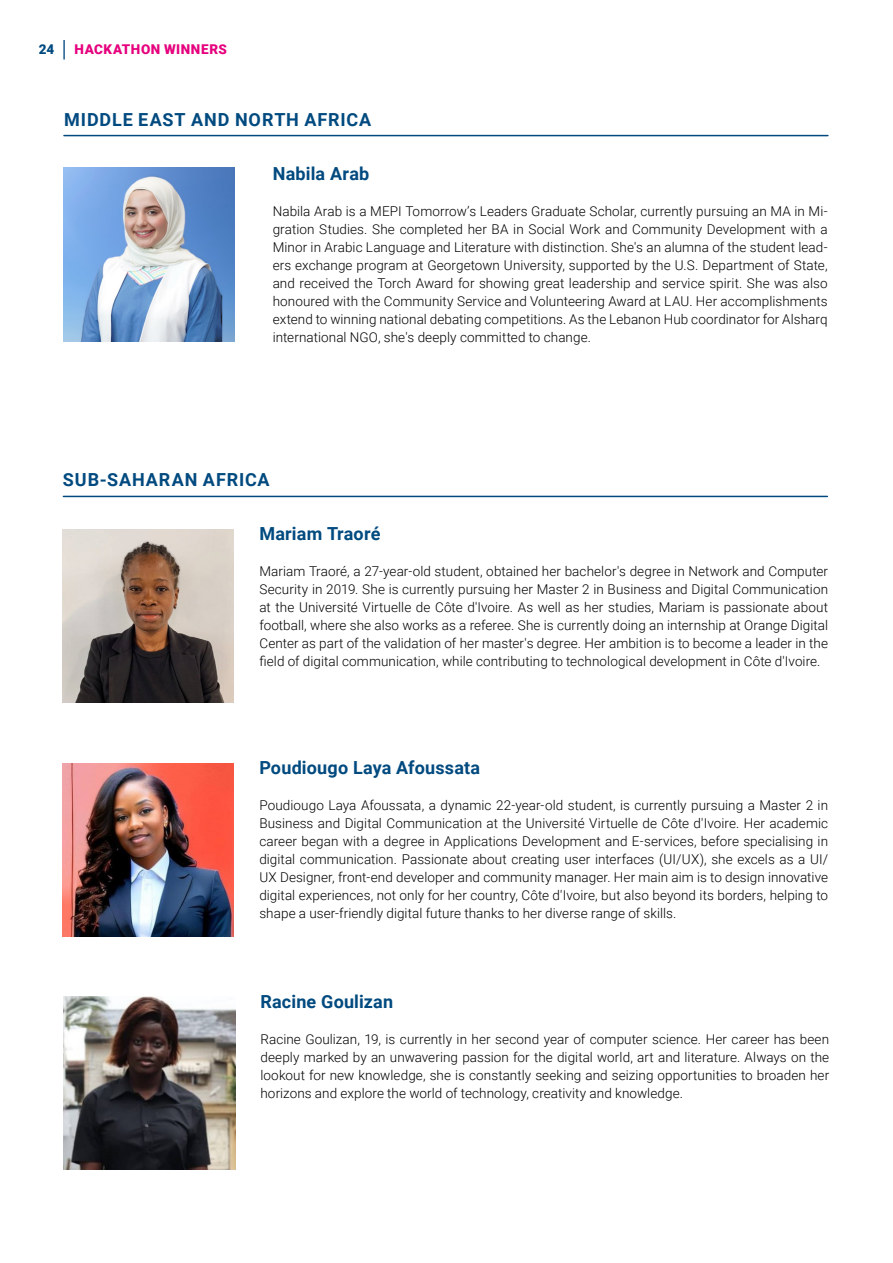
<style>
.page{position:relative;width:893px;height:1263px;background:#fff}
.page>*{position:absolute;margin:0;border:0;box-sizing:border-box;transform-origin:0 0}
.t1{font:700 18px "Roboto";letter-spacing:.015em;color:#004a7f}
.t2{font:700 18px "Roboto";letter-spacing:.05em;color:#004a7f}
.t3{font:700 18px "Roboto";letter-spacing:.055em;color:#004a7f}
.t4{font:300 13.5px/18px "Roboto";letter-spacing:.005em;color:#000;text-align:justify}
.t5{font:900 13.5px "Roboto";color:#e6007d}
.t6{font:900 13.5px "Roboto";color:#004a7f}
</style>
<div class="page">
<hr style="left:63px;top:40px;width:2px;height:20px;background:#1d5d8f">
<img style="left:64px;top:168px;width:171px;height:173px">
<hr style="left:64px;top:135px;width:764px;height:1px;background:#004a7f">
<hr style="left:63px;top:496px;width:764px;height:1px;background:#004a7f">
<img style="left:63px;top:529px;width:171px;height:174px">
<img style="left:63px;top:763px;width:171px;height:174px">
<img style="left:64px;top:996px;width:171px;height:174px">
<p class="t6" style="left:39px;top:40px;width:17px">24</p>
<p class="t5" style="left:75px;top:40px;width:21px">HACKATHON</p>
<p class="t5" style="left:164px;top:40px;width:22px">WINNERS</p>
<h1 class="t2" style="left:64px;top:107px;width:308px">MIDDLE EAST AND NORTH AFRICA</h1>
<h1 class="t1" style="left:273px;top:161px;width:98px">Nabila Arab</h1>
<p class="t4" style="left:273px;top:202px;width:556px">Nabila Arab is a MEPI Tomorrow’s Leaders Graduate Scholar, currently pursuing an MA in Mi&shy;gration Studies. She completed her BA in Social Work and Community Development with a Minor in Arabic Language and Literature with distinction. She's an alumna of the student lead&shy;ers exchange program at Georgetown University, supported by the U.S. Department of State, and received the Torch Award for showing great leadership and service spirit. She was also honoured with the Community Service and Volunteering Award at LAU. Her accomplishments extend to winning national debating competitions. As the Lebanon Hub coordinator for Alsharq international NGO, she's deeply committed to change.</p>
<h1 class="t3" style="left:63px;top:467px;width:208px">SUB-SAHARAN AFRICA</h1>
<h1 class="t1" style="left:259px;top:521px;width:123px">Mariam Traoré</h1>
<p class="t4" style="left:259px;top:562px;width:570px">Mariam Traoré, a 27-year-old student, obtained her bachelor's degree in Network and Computer Security in 2019. She is currently pursuing her Master 2 in Business and Digital Communication at the Université Virtuelle de Côte d'Ivoire. As well as her studies, Mariam is passionate about football, where she also works as a referee. She is currently doing an internship at Orange Digital Center as part of the validation of her master's degree. Her ambition is to become a leader in the field of digital communication, while contributing to technological development in Côte d'Ivoire.</p>
<h1 class="t1" style="left:259px;top:755px;width:222px">Poudiougo Laya Afoussata</h1>
<p class="t4" style="left:259px;top:796px;width:570px">Poudiougo Laya Afoussata, a dynamic 22-year-old student, is currently pursuing a Master 2 in Business and Digital Communication at the Université Virtuelle de Côte d'Ivoire. Her academic career began with a degree in Applications Development and E-services, before specialising in digital communication. Passionate about creating user interfaces (UI/UX), she excels as a UI/ UX Designer, front-end developer and community manager. Her main aim is to design innovative digital experiences, not only for her country, Côte d'Ivoire, but also beyond its borders, helping to shape a user-friendly digital future thanks to her diverse range of skills.</p>
<h1 class="t1" style="left:260px;top:989px;width:134px">Racine Goulizan</h1>
<p class="t4" style="left:260px;top:1030px;width:570px">Racine Goulizan, 19, is currently in her second year of computer science. Her career has been deeply marked by an unwavering passion for the digital world, art and literature. Always on the lookout for new knowledge, she is constantly seeking and seizing opportunities to broaden her horizons and explore the world of technology, creativity and knowledge.</p>
</div>
